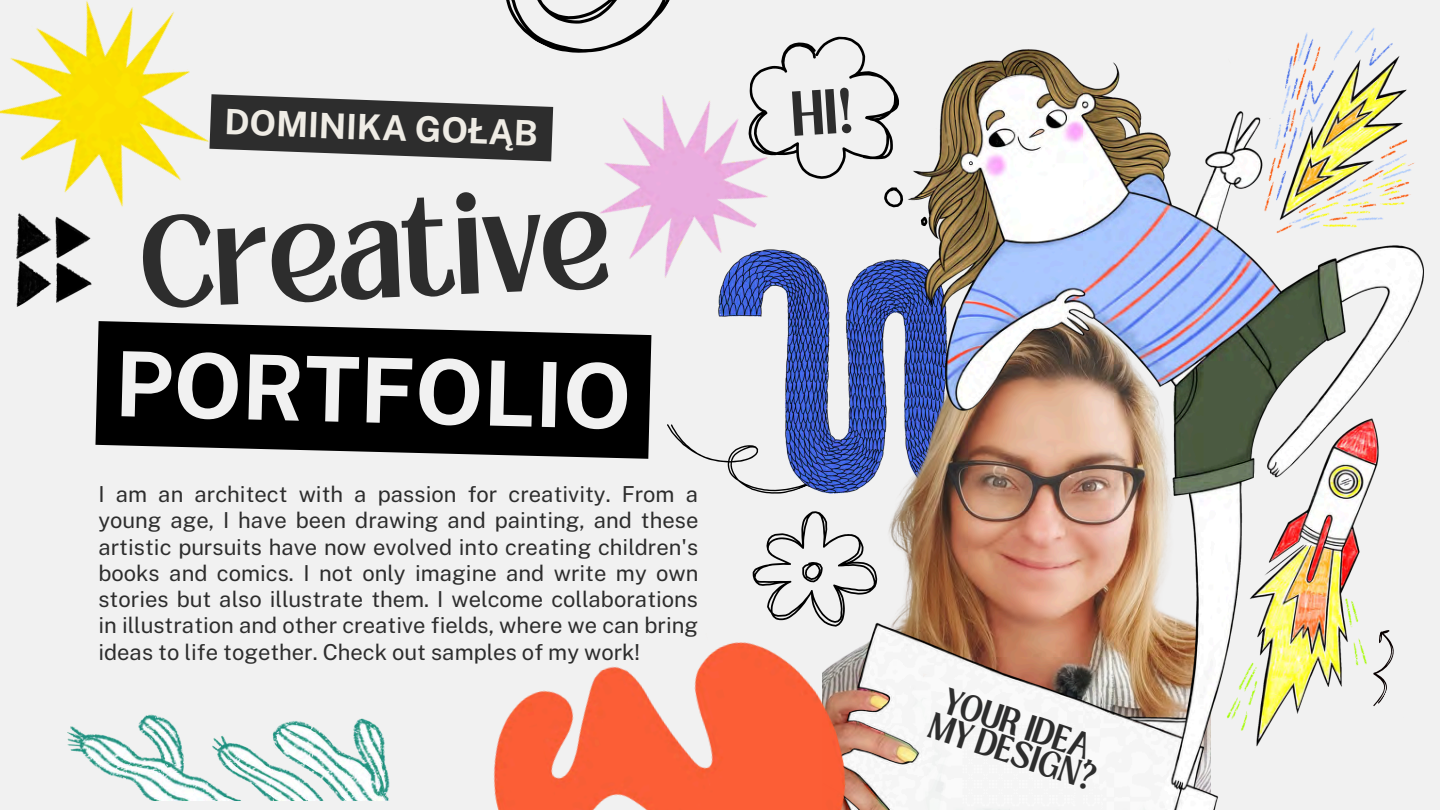
<style>
.page{position:relative;width:1440px;height:810px;background:#f1f1f1}
.page>*{position:absolute;margin:0;border:0;box-sizing:border-box;transform-origin:0 0}
.t1{font:600 100px "Loubag";color:#2d2d2d}
.t2{font:700 90px "Public Sans";color:#f1f1f1}
.t3{font:700 35px "Public Sans";color:#efece5}
.t4{font:600 28.5px/28.3px "Loubag";color:#2d2d2d}
.t5{font:22px/26.2px "Public Sans";color:#2d2d2d;text-align:justify}
</style>
<div class="page">
<svg style="left:506px;top:0;width:164px;height:53px"></svg>
<svg style="left:667px;top:424px;width:155px;height:181px"></svg>
<svg style="left:95px;top:321px;width:556px;height:138px;background:#1a1a1a"></svg>
<svg style="left:271px;top:96px;width:282px;height:65px;background:#4c4c4c"></svg>
<img style="left:699px;top:257px;width:123px;height:255px">
<img style="left:822px;top:28px;width:602px;height:782px">
<svg style="left:1351px;top:627px;width:59px;height:82px"></svg>
<img style="left:600px;top:95px;width:203px;height:213px">
<img style="left:16px;top:260px;width:76px;height:47px">
<img style="left:0;top:0;width:271px;height:259px">
<img style="left:67px;top:714px;width:323px;height:86px">
<img style="left:493px;top:605px;width:384px;height:205px">
<svg style="left:739px;top:29px;width:204px;height:198px"></svg>
<p class="t3" style="left:225px;top:101px;width:315px;rotate:2deg">DOMINIKA GOŁĄB</p>
<p class="t1" style="left:135px;top:185px;width:471px;rotate:-3deg">Creative</p>
<p class="t2" style="left:116px;top:332px;width:518px;rotate:1deg">PORTFOLIO</p>
<h5 class="t5" style="left:98px;top:481px;width:602px">I am an architect with a passion for creativity. From a young age, I have been drawing and painting, and these artistic pursuits have now evolved into creating children's books and comics. I not only imagine and write my own stories but also illustrate them. I welcome collaborations in illustration and other creative fields, where we can bring ideas to life together. Check out samples of my work!</h5>
<p class="t4" style="left:942px;top:685px;width:176px;rotate:18deg">YOUR IDEA,<br>MY DESIGN?</p>
</div>
